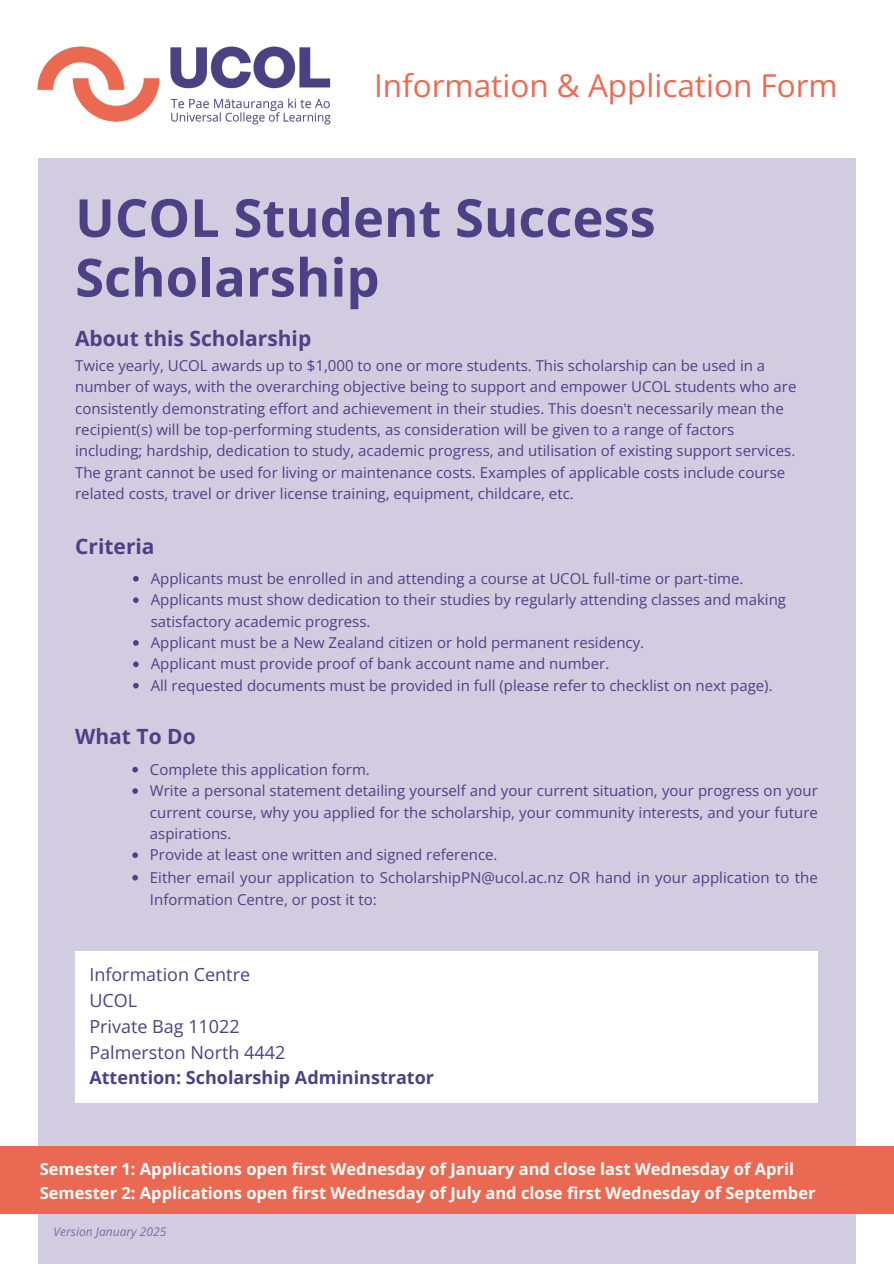
<style>
.page{position:relative;width:894px;height:1264px;background:#fff}
.page>*{position:absolute;margin:0;border:0;box-sizing:border-box;transform-origin:0 0}
.t1{font:700 52.5px/59.7px "Open Sans";color:#4d4185}
.t2{font:31.5px "Open Sans";color:#eb6a53}
.t3{font:700 21px "Open Sans";color:#4d4185}
.t4{font:18px/25.8px "Open Sans";color:#4d4185}
.t5{font:700 18px "Open Sans";color:#4d4185}
.t6{font:700 16.5px "Open Sans";color:#fff}
.t7{font:15px/21.3px "Open Sans";color:#4d4185}
.t8{font:italic 12px "Open Sans";color:#796ca3}
</style>
<div class="page">
<div style="left:38px;top:159px;width:817px;height:1104px;background:#d1cce0"></div>
<img style="left:37px;top:46px;width:294px;height:79px">
<svg style="left:133px;top:576px;width:6px;height:5px"></svg>
<svg style="left:133px;top:597px;width:6px;height:6px"></svg>
<svg style="left:133px;top:640px;width:6px;height:5px"></svg>
<svg style="left:133px;top:661px;width:6px;height:6px"></svg>
<svg style="left:133px;top:683px;width:6px;height:5px"></svg>
<svg style="left:132px;top:766px;width:6px;height:6px"></svg>
<svg style="left:132px;top:788px;width:6px;height:5px"></svg>
<svg style="left:132px;top:852px;width:6px;height:6px"></svg>
<svg style="left:132px;top:875px;width:6px;height:5px"></svg>
<div style="left:75px;top:951px;width:742px;height:152px;background:#fff"></div>
<div style="left:0;top:1146px;width:893px;height:67px;background:#ea6953"></div>
<p class="t2" style="left:374px;top:63px;width:465px">Information &amp; Application Form</p>
<h2 class="t1" style="left:75px;top:187px;width:582px">UCOL Student Success<br>Scholarship</h2>
<h1 class="t3" style="left:75px;top:324px;width:237px">About this Scholarship</h1>
<h1 class="t7" style="left:75px;top:354px;width:722px">Twice yearly, UCOL awards up to $1,000 to one or more students. This scholarship can be used in a number of ways, with the overarching objective being to support and empower UCOL students who are consistently demonstrating effort and achievement in their studies. This doesn't necessarily mean the recipient(s) will be top-performing students, as consideration will be given to a range of factors including; hardship, dedication to study, academic progress, and utilisation of existing support services.<br>The grant cannot be used for living or maintenance costs. Examples of applicable costs include course</h1>
<h6 class="t7" style="left:75px;top:482px;width:500px">related costs, travel or driver license training, equipment, childcare, etc.</h6>
<h3 class="t3" style="left:75px;top:532px;width:81px">Criteria</h3>
<p class="t7" style="left:151px;top:567px;width:594px">Applicants must be enrolled in and attending a course at UCOL full-time or part-time.</p>
<p class="t7" style="left:151px;top:588px;width:636px">Applicants must show dedication to their studies by regularly attending classes and making satisfactory academic progress.</p>
<p class="t7" style="left:151px;top:631px;width:495px">Applicant must be a New Zealand citizen or hold permanent residency.</p>
<p class="t7" style="left:151px;top:653px;width:460px">Applicant must provide proof of bank account name and number.</p>
<h3 class="t7" style="left:151px;top:674px;width:623px">All requested documents must be provided in full (please refer to checklist on next page).</h3>
<p class="t3" style="left:75px;top:721px;width:122px">What To Do</p>
<p class="t7" style="left:150px;top:758px;width:221px">Complete this application form.</p>
<p class="t7" style="left:150px;top:779px;width:669px;text-align:justify">Write a personal statement detailing yourself and your current situation, your progress on your current course, why you applied for the scholarship, your community interests, and your future aspirations.</p>
<p class="t7" style="left:150px;top:843px;width:349px">Provide at least one written and signed reference.</p>
<p class="t7" style="left:150px;top:865px;width:669px;line-height:22.5px">Either email your application to ScholarshipPN@ucol.ac.nz OR hand in your application to the<br>Information Centre, or post it to:</p>
<p class="t4" style="left:89px;top:961px;width:197px">Information Centre<br>UCOL<br>Private Bag 11022<br>Palmerston North 4442</p>
<p class="t5" style="left:89px;top:1065px;width:346px">Attention: Scholarship Admininstrator</p>
<p class="t6" style="left:40px;top:1156px;width:755px">Semester 1: Applications open first Wednesday of January and close last Wednesday of April</p>
<p class="t6" style="left:40px;top:1181px;width:777px">Semester 2: Applications open first Wednesday of July and close first Wednesday of September</p>
<h5 class="t8" style="left:54px;top:1223px;width:114px">Version January 2025</h5>
</div>
